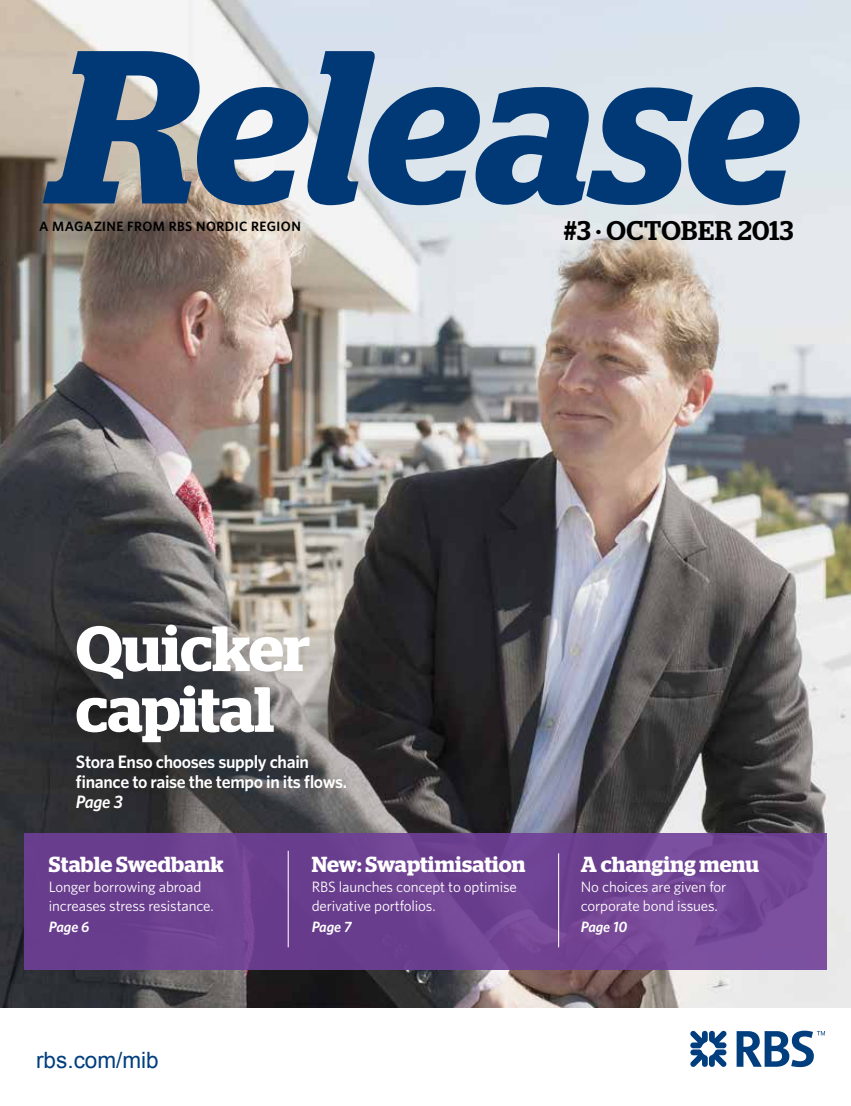
<style>
.page{position:relative;width:851px;height:1106px;background:#fff}
.page>*{position:absolute;margin:0;border:0;box-sizing:border-box;transform-origin:0 0}
.t1{font:italic 600 217.5px "Stag";letter-spacing:-.005em;color:#003976}
.t2{font:600 63.75px/60.8px "Stag";letter-spacing:-.01em;color:#fff}
.t3{font:500 27px "Stag";letter-spacing:.025em;color:#000}
.t4{font:22.5px "Arial";color:#003e7e}
.t5{font:600 21.75px "Stag";letter-spacing:.005em;color:#fff}
.t6{font:600 18px/20.2px "Whitney";letter-spacing:-.02em;color:#fff}
.t7{font:italic 600 18px "Whitney";color:#fff}
.t8{font:15px/19.5px "Whitney";letter-spacing:-.01em;color:#fff}
.t9{font:italic 600 15px "Whitney";letter-spacing:-.01em;color:#fff}
.t10{font:600 13.5px "Whitney";letter-spacing:.03em;color:#000}
</style>
<div class="page">
<img style="left:0;top:0;width:850px;height:1008px">
<svg style="left:690px;top:1030px;width:36px;height:37px"></svg>
<svg style="left:736px;top:1030px;width:88px;height:37px"></svg>
<div style="left:24px;top:833px;width:802px;height:136px;background:linear-gradient(to right,#673b8c,#774a99)"></div>
<hr style="left:287px;top:850px;width:2px;height:97px;background:#fff">
<hr style="left:558px;top:853px;width:1px;height:94px;background:#fff">
<h1 class="t1" style="left:53px;top:-1px;width:745px">Release</h1>
<h3 class="t3" style="left:564px;top:215px;width:231px">#3 · OCTOBER 2013</h3>
<p class="t10" style="left:39px;top:217px;width:263px">A MAGAZINE FROM RBS NORDIC REGION</p>
<h2 class="t2" style="left:76px;top:618px;width:236px">Quicker capital</h2>
<p class="t6" style="left:76px;top:751px;width:273px">Stora Enso chooses supply chain finance to raise the tempo in its flows.</p>
<p class="t7" style="left:76px;top:790px;width:48px">Page 3</p>
<h3 class="t5" style="left:49px;top:852px;width:176px">Stable Swedbank</h3>
<p class="t8" style="left:49px;top:876px;width:166px">Longer borrowing abroad increases stress resistance.</p>
<p class="t9" style="left:49px;top:917px;width:42px">Page 6</p>
<h3 class="t4" style="left:36px;top:1045px;width:124px">rbs.com/mib</h3>
<h3 class="t5" style="left:311px;top:852px;width:215px">New: Swaptimisation</h3>
<p class="t8" style="left:311px;top:876px;width:207px">RBS launches concept to optimise derivative portfolios.</p>
<p class="t9" style="left:311px;top:917px;width:42px">Page 7</p>
<h3 class="t5" style="left:580px;top:852px;width:180px">A changing menu</h3>
<p class="t8" style="left:580px;top:876px;width:147px">No choices are given for corporate bond issues.</p>
<p class="t9" style="left:580px;top:917px;width:48px">Page 10</p>
</div>
